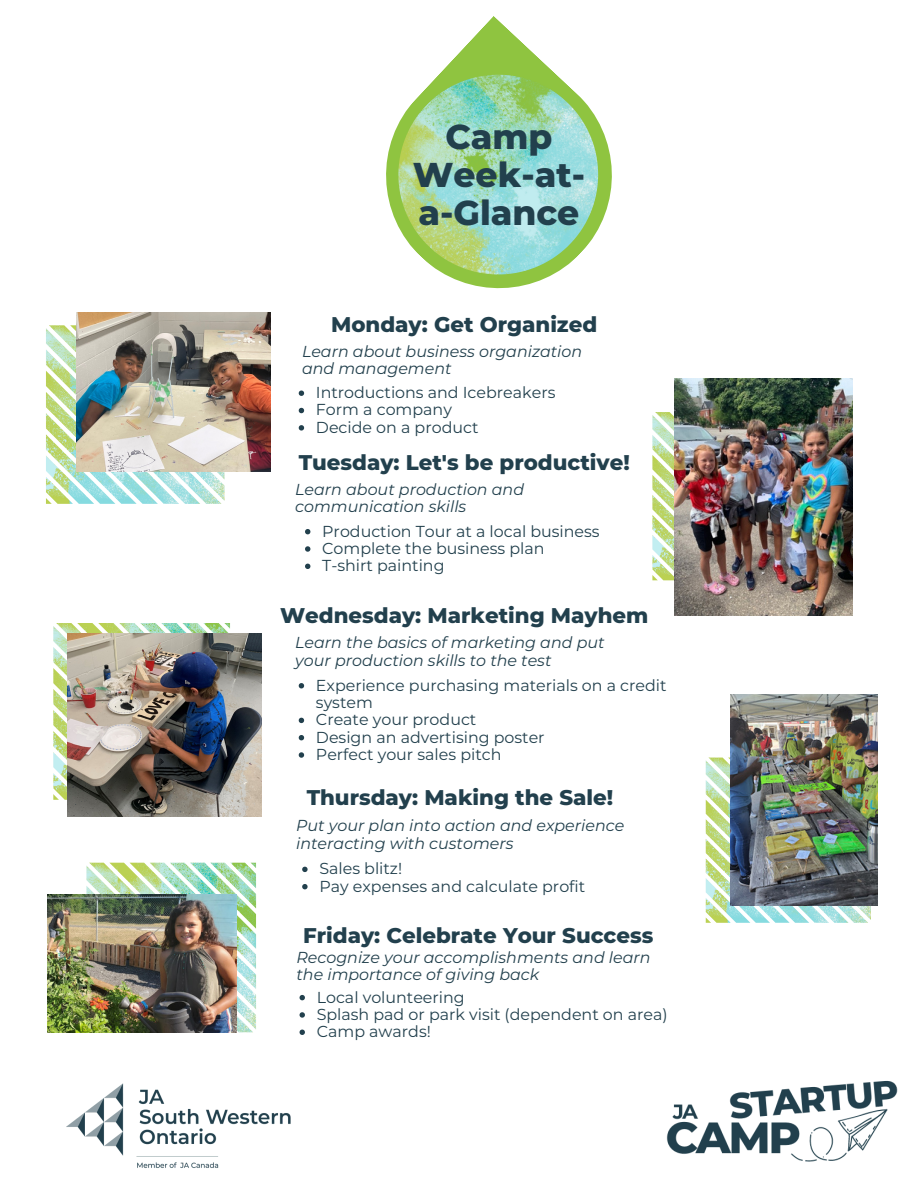
<style>
.page{position:relative;width:918px;height:1188px;background:#fff}
.page>*{position:absolute;margin:0;border:0;box-sizing:border-box;transform-origin:0 0}
.t1{font:800 34.5px/37.8px "Montserrat";color:#22404d;text-align:center}
.t2{font:800 21.3px "Montserrat";color:#22404d}
.t3{font:15.9px/17.2px "Montserrat";color:#22404d}
.t4{font:italic 15.9px/17.2px "Montserrat";color:#22404d}
</style>
<div class="page">
<svg style="left:386px;top:16px;width:226px;height:273px"></svg>
<img style="left:398px;top:75px;width:200px;height:200px">
<img style="left:46px;top:326px;width:179px;height:178px">
<img style="left:652px;top:412px;width:22px;height:168px">
<img style="left:53px;top:623px;width:177px;height:177px">
<img style="left:706px;top:758px;width:165px;height:165px">
<img style="left:86px;top:863px;width:170px;height:169px">
<img style="left:674px;top:379px;width:178px;height:237px">
<img style="left:47px;top:895px;width:190px;height:138px">
<img style="left:731px;top:695px;width:146px;height:210px">
<img style="left:77px;top:312px;width:193px;height:160px">
<img style="left:67px;top:634px;width:195px;height:183px">
<svg style="left:299px;top:391px;width:5px;height:5px"></svg>
<svg style="left:299px;top:408px;width:5px;height:5px"></svg>
<svg style="left:299px;top:425px;width:5px;height:6px"></svg>
<svg style="left:305px;top:529px;width:5px;height:5px"></svg>
<svg style="left:305px;top:546px;width:5px;height:6px"></svg>
<svg style="left:305px;top:564px;width:5px;height:5px"></svg>
<svg style="left:302px;top:867px;width:6px;height:5px"></svg>
<svg style="left:302px;top:884px;width:6px;height:5px"></svg>
<svg style="left:299px;top:683px;width:5px;height:5px"></svg>
<svg style="left:299px;top:718px;width:5px;height:5px"></svg>
<svg style="left:299px;top:735px;width:5px;height:5px"></svg>
<svg style="left:299px;top:752px;width:5px;height:6px"></svg>
<svg style="left:300px;top:995px;width:5px;height:5px"></svg>
<svg style="left:300px;top:1012px;width:5px;height:6px"></svg>
<svg style="left:300px;top:1030px;width:5px;height:5px"></svg>
<img style="left:666px;top:1081px;width:232px;height:81px">
<img style="left:66px;top:1083px;width:225px;height:85px">
<p class="t1" style="left:413px;top:118px;width:174px">Camp<br>Week-at&shy;a-Glance</p>
<h2 class="t2" style="left:331px;top:311px;width:268px">Monday: Get Organized</h2>
<p class="t4" style="left:302px;top:343px;width:282px">Learn about business organization and management</p>
<p class="t3" style="left:316px;top:384px;width:241px">Introductions and Icebreakers</p>
<p class="t3" style="left:316px;top:401px;width:137px">Form a company</p>
<p class="t3" style="left:316px;top:418px;width:164px">Decide on a product</p>
<p class="t2" style="left:299px;top:450px;width:333px">Tuesday: Let's be productive!</p>
<h2 class="t4" style="left:295px;top:481px;width:230px">Learn about production and communication skills</h2>
<p class="t3" style="left:322px;top:522px;width:279px">Production Tour at a local business</p>
<p class="t3" style="left:322px;top:540px;width:224px">Complete the business plan</p>
<p class="t3" style="left:322px;top:557px;width:124px">T-shirt painting</p>
<p class="t2" style="left:280px;top:602px;width:370px">Wednesday: Marketing Mayhem</p>
<p class="t4" style="left:295px;top:634px;width:311px">Learn the basics of marketing and put your production skills to the test</p>
<p class="t3" style="left:316px;top:676px;width:352px">Experience purchasing materials on a credit system</p>
<p class="t3" style="left:316px;top:711px;width:162px">Create your product</p>
<p class="t3" style="left:316px;top:728px;width:230px">Design an advertising poster</p>
<h2 class="t3" style="left:316px;top:746px;width:187px">Perfect your sales pitch</h2>
<p class="t2" style="left:307px;top:784px;width:308px">Thursday: Making the Sale!</p>
<h2 class="t4" style="left:296px;top:817px;width:330px">Put your plan into action and experience interacting with customers</h2>
<p class="t3" style="left:319px;top:860px;width:84px">Sales blitz!</p>
<p class="t3" style="left:319px;top:877px;width:267px">Pay expenses and calculate profit</p>
<p class="t2" style="left:303px;top:922px;width:352px">Friday: Celebrate Your Success</p>
<p class="t4" style="left:296px;top:948px;width:356px">Recognize your accomplishments and learn the importance of giving back</p>
<p class="t3" style="left:317px;top:988px;width:150px">Local volunteering</p>
<p class="t3" style="left:317px;top:1005px;width:352px">Splash pad or park visit (dependent on area)</p>
<h2 class="t3" style="left:317px;top:1023px;width:116px">Camp awards!</h2>
</div>
